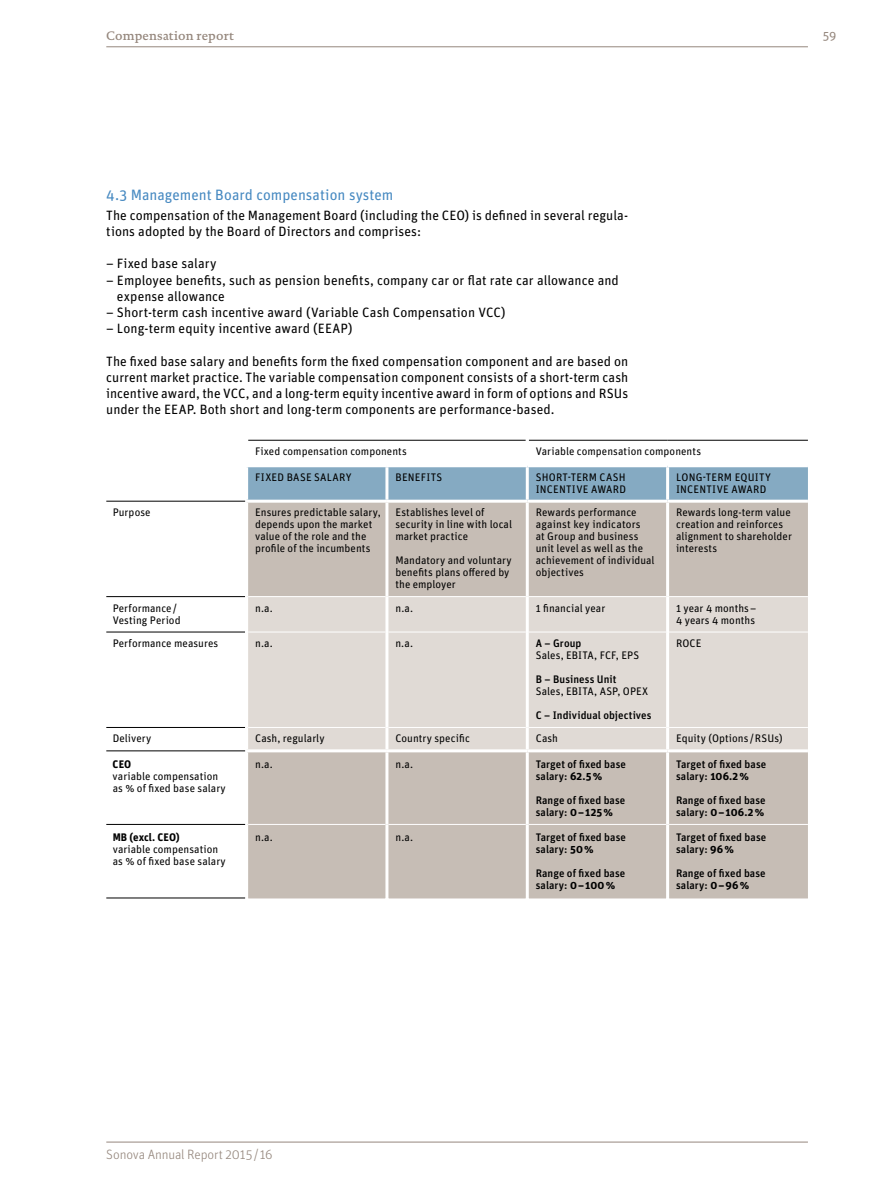
<style>
.page{position:relative;width:893px;height:1191px;background:#fff}
.page>*{position:absolute;margin:0;border:0;box-sizing:border-box;transform-origin:0 0}
.t1{font:15px "Unit OT";color:#4689c1}
.t2{font:13.5px/16.2px "Unit OT";letter-spacing:.005em;color:#000}
.t3{font:300 13.5px "Unit OT";letter-spacing:-.01em;color:#95877d}
.t4{font:500 12.6px "DTL Documenta TOT";letter-spacing:.01em;color:#95877d}
.t5{font:12.6px "Unit OT";color:#95877d}
.t6{font:10.95px/12px "Unit OT";letter-spacing:.005em;color:#000}
.t7{font:500 10.95px/12px "Unit OT";letter-spacing:.01em;color:#000}
.t8{font:10.95px "Unit OT";letter-spacing:.025em;color:#000}
.s1{font-weight:500}
.s2{font-weight:700}
</style>
<div class="page">
<div style="left:248px;top:467px;width:560px;height:32px;background:#85aac2"></div>
<div style="left:248px;top:502px;width:560px;height:395px;background:#c6bdb5"></div>
<div style="left:248px;top:597px;width:560px;height:152px;background:#e0dad5"></div>
<hr style="left:248px;top:596px;width:137px;height:1px;background:#fff">
<hr style="left:388px;top:596px;width:138px;height:1px;background:#fff">
<hr style="left:529px;top:596px;width:137px;height:1px;background:#fff">
<hr style="left:669px;top:596px;width:139px;height:1px;background:#fff">
<hr style="left:106px;top:501px;width:139px;height:1px;background:#000">
<hr style="left:106px;top:596px;width:139px;height:1px;background:#000">
<hr style="left:106px;top:631px;width:139px;height:1px;background:#000">
<hr style="left:106px;top:727px;width:139px;height:1px;background:#000">
<hr style="left:248px;top:440px;width:139px;height:1px;background:#000">
<hr style="left:387px;top:440px;width:139px;height:1px;background:#000">
<hr style="left:529px;top:440px;width:139px;height:1px;background:#000">
<hr style="left:668px;top:440px;width:140px;height:1px;background:#000">
<hr style="left:248px;top:727px;width:137px;height:1px;background:#fff">
<hr style="left:388px;top:727px;width:138px;height:1px;background:#fff">
<hr style="left:529px;top:727px;width:137px;height:1px;background:#fff">
<hr style="left:669px;top:727px;width:139px;height:1px;background:#fff">
<hr style="left:248px;top:824px;width:137px;height:1px;background:#fff">
<hr style="left:388px;top:824px;width:138px;height:1px;background:#fff">
<hr style="left:529px;top:824px;width:137px;height:1px;background:#fff">
<hr style="left:669px;top:824px;width:139px;height:1px;background:#fff">
<hr style="left:248px;top:631px;width:137px;height:1px;background:#fff">
<hr style="left:388px;top:631px;width:138px;height:1px;background:#fff">
<hr style="left:529px;top:631px;width:137px;height:1px;background:#fff">
<hr style="left:669px;top:631px;width:139px;height:1px;background:#fff">
<hr style="left:245px;top:749px;width:142px;height:3px;background:#fff">
<hr style="left:387px;top:749px;width:140px;height:3px;background:#fff">
<hr style="left:527px;top:749px;width:141px;height:3px;background:#fff">
<hr style="left:668px;top:749px;width:140px;height:3px;background:#fff">
<hr style="left:248px;top:897px;width:137px;height:1px;background:#c6bdb5">
<hr style="left:388px;top:897px;width:138px;height:1px;background:#c6bdb5">
<hr style="left:529px;top:897px;width:137px;height:1px;background:#c6bdb5">
<hr style="left:669px;top:897px;width:139px;height:1px;background:#c6bdb5">
<hr style="left:385px;top:467px;width:3px;height:32px;background:#fff">
<hr style="left:526px;top:467px;width:3px;height:32px;background:#fff">
<hr style="left:385px;top:502px;width:3px;height:94px;background:#fff">
<hr style="left:526px;top:502px;width:3px;height:94px;background:#fff">
<hr style="left:385px;top:596px;width:3px;height:36px;background:#fff">
<hr style="left:526px;top:596px;width:3px;height:36px;background:#fff">
<hr style="left:385px;top:632px;width:3px;height:95px;background:#fff">
<hr style="left:526px;top:632px;width:3px;height:95px;background:#fff">
<hr style="left:385px;top:727px;width:3px;height:22px;background:#fff">
<hr style="left:526px;top:727px;width:3px;height:22px;background:#fff">
<hr style="left:385px;top:752px;width:3px;height:72px;background:#fff">
<hr style="left:526px;top:752px;width:3px;height:72px;background:#fff">
<hr style="left:385px;top:824px;width:3px;height:74px;background:#fff">
<hr style="left:526px;top:824px;width:3px;height:74px;background:#fff">
<hr style="left:666px;top:467px;width:3px;height:32px;background:#fff">
<hr style="left:666px;top:502px;width:3px;height:94px;background:#fff">
<hr style="left:666px;top:596px;width:3px;height:36px;background:#fff">
<hr style="left:666px;top:632px;width:3px;height:95px;background:#fff">
<hr style="left:666px;top:727px;width:3px;height:22px;background:#fff">
<hr style="left:666px;top:752px;width:3px;height:72px;background:#fff">
<hr style="left:666px;top:824px;width:3px;height:74px;background:#fff">
<hr style="left:106px;top:750px;width:139px;height:1px;background:#000">
<hr style="left:106px;top:824px;width:139px;height:1px;background:#000">
<hr style="left:106px;top:897px;width:139px;height:1px;background:#000">
<hr style="left:106px;top:46px;width:702px;height:1px;background:#95877d">
<hr style="left:106px;top:1141px;width:702px;height:1px;background:#95877d">
<p class="t4" style="left:106px;top:28px;width:129px">Compensation report</p>
<p class="t5" style="left:823px;top:28px;width:15px">59</p>
<p class="t1" style="left:106px;top:185px;width:289px">4.3 Management Board compensation system</p>
<p class="t2" style="left:106px;top:207px;width:523px">The compensation of the Management Board (including the CEO) is defined in several regula&shy;tions adopted by the Board of Directors and comprises:</p>
<p class="t2" style="left:106px;top:255px;width:112px">– Fixed base salary</p>
<p class="t2" style="left:117px;top:272px;width:503px;text-indent:-11px">– Employee benefits, such as pension benefits, company car or flat rate car allowance and expense allowance</p>
<p class="t2" style="left:106px;top:304px;width:401px">– Short-term cash incentive award (Variable Cash Compensation VCC)</p>
<p class="t2" style="left:106px;top:320px;width:248px">– Long-term equity incentive award (EEAP)</p>
<p class="t2" style="left:106px;top:353px;width:523px;text-align:justify">The fixed base salary and benefits form the fixed compensation component and are based on current market practice. The variable compensation component consists of a short-term cash incentive award, the VCC, and a long-term equity incentive award in form of options and RSUs under the EEAP. Both short and long-term components are performance-based.</p>
<p class="t6" style="left:255px;top:445px;width:153px">Fixed compensation components</p>
<p class="t6" style="left:536px;top:445px;width:167px">Variable compensation components</p>
<p class="t8" style="left:255px;top:470px;width:98px">FIXED BASE SALARY</p>
<p class="t8" style="left:395px;top:470px;width:48px">BENEFITS</p>
<p class="t6" style="left:536px;top:471px;width:92px">SHORT-TERM CASH<br>INCENTIVE AWARD</p>
<p class="t6" style="left:676px;top:471px;width:96px">LONG-TERM EQUITY<br>INCENTIVE AWARD</p>
<p class="t6" style="left:113px;top:506px;width:39px">Purpose</p>
<p class="t6" style="left:255px;top:506px;width:127px">Ensures predictable salary, depends upon the market value of the role and the profile of the incumbents</p>
<p class="t6" style="left:395px;top:506px;width:118px">Establishes level of security in line with local market practice</p>
<p class="t6" style="left:395px;top:554px;width:118px">Mandatory and voluntary benefits plans offered by the employer</p>
<p class="t6" style="left:536px;top:506px;width:120px">Rewards performance against key indicators<br>at Group and business unit level as well as the achievement of individual objectives</p>
<p class="t6" style="left:676px;top:506px;width:117px">Rewards long-term value creation and reinforces alignment to shareholder interests</p>
<p class="t6" style="left:113px;top:601px;width:70px">Performance/<br>Vesting Period</p>
<p class="t6" style="left:255px;top:601px;width:19px">n.a.</p>
<p class="t6" style="left:395px;top:601px;width:19px">n.a.</p>
<p class="t6" style="left:536px;top:601px;width:71px">1 financial year</p>
<p class="t6" style="left:676px;top:601px;width:82px">1 year 4 months–<br>4 years 4 months</p>
<p class="t6" style="left:113px;top:637px;width:107px">Performance measures</p>
<p class="t6" style="left:255px;top:637px;width:19px">n.a.</p>
<p class="t6" style="left:395px;top:637px;width:19px">n.a.</p>
<p class="t6" style="left:536px;top:637px;width:105px"><span class="s1">A – Group<br></span>Sales, EBITA, FCF, EPS</p>
<p class="t6" style="left:536px;top:673px;width:114px"><span class="s1">B – Business Unit<br></span>Sales, EBITA, ASP, OPEX</p>
<p class="t7" style="left:536px;top:709px;width:117px">C – Individual objectives</p>
<p class="t6" style="left:676px;top:637px;width:27px">ROCE</p>
<p class="t6" style="left:113px;top:732px;width:40px">Delivery</p>
<p class="t6" style="left:255px;top:732px;width:71px">Cash, regularly</p>
<p class="t6" style="left:395px;top:732px;width:76px">Country specific</p>
<p class="t6" style="left:536px;top:732px;width:24px">Cash</p>
<p class="t6" style="left:676px;top:732px;width:108px">Equity (Options/RSUs)</p>
<p class="t6" style="left:113px;top:758px;width:115px"><span class="s2">CEO<br></span>variable compensation as % of fixed base salary</p>
<p class="t6" style="left:255px;top:758px;width:19px">n.a.</p>
<p class="t6" style="left:395px;top:758px;width:19px">n.a.</p>
<p class="t7" style="left:536px;top:758px;width:92px">Target of fixed base salary: <span class="s2">62.5%</span></p>
<p class="t7" style="left:536px;top:794px;width:91px">Range of fixed base salary: <span class="s2">0–125%</span></p>
<p class="t7" style="left:676px;top:758px;width:92px">Target of fixed base salary: <span class="s2">106.2%</span></p>
<p class="t7" style="left:676px;top:794px;width:91px">Range of fixed base salary: <span class="s2">0–106.2%</span></p>
<p class="t6" style="left:113px;top:831px;width:115px"><span class="s2">MB (excl. CEO)<br></span>variable compensation as % of fixed base salary</p>
<p class="t6" style="left:255px;top:831px;width:19px">n.a.</p>
<p class="t6" style="left:395px;top:831px;width:19px">n.a.</p>
<p class="t7" style="left:536px;top:831px;width:92px">Target of fixed base salary: <span class="s2">50%</span></p>
<p class="t7" style="left:536px;top:867px;width:91px">Range of fixed base salary: <span class="s2">0–100%</span></p>
<p class="t7" style="left:676px;top:831px;width:92px">Target of fixed base salary: <span class="s2">96%</span></p>
<p class="t7" style="left:676px;top:867px;width:91px">Range of fixed base salary: <span class="s2">0–96%</span></p>
<p class="t3" style="left:106px;top:1146px;width:168px">Sonova Annual Report 2015/16</p>
</div>
